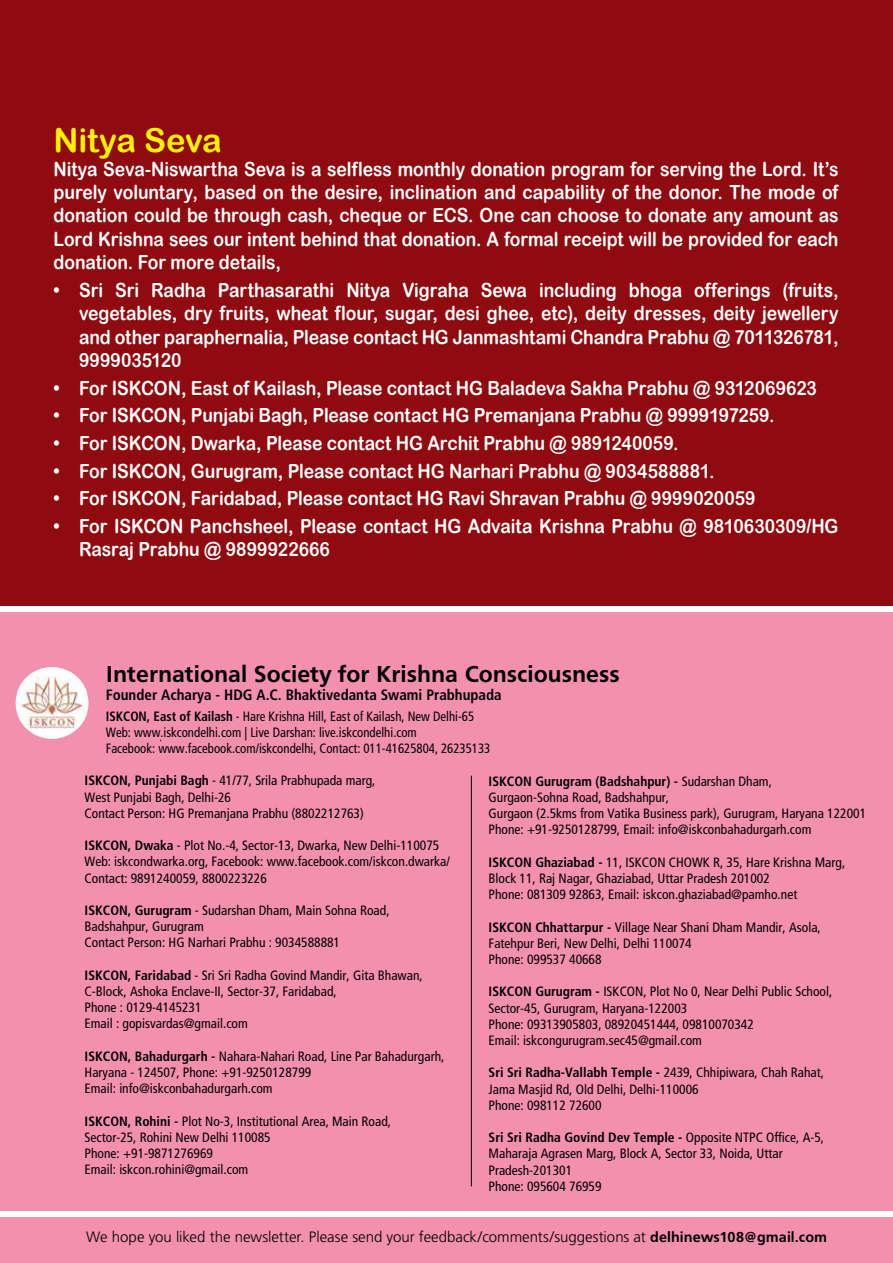
<style>
.page{position:relative;width:893px;height:1263px;background:#fff}
.page>*{position:absolute;margin:0;border:0;box-sizing:border-box;transform-origin:0 0}
.t1{font:33px "Arial Rounded MT Bold";letter-spacing:-.01em;color:#fff200}
.t2{font:700 24px "Frutiger";color:#000}
.t3{font:19.5px/23.4px "Arial Rounded MT Bold";letter-spacing:-.005em;color:#fff;text-align:justify;scale:.9 1}
.t4{font:300 15px "Frutiger";color:#000}
.t5{font:700 condensed 15px "Frutiger";color:#000}
.t6{font:condensed 13.5px/16.2px "Frutiger";color:#000}
.t7{font:condensed 13.5px/16.2px "Frutiger";color:#000;scale:.95 1}
.s1{font-weight:700}
</style>
<div class="page">
<div style="left:0;top:612px;width:893px;height:599px;background:#f490af"></div>
<div style="left:0;top:1217px;width:893px;height:46px;background:#f490af"></div>
<div style="left:16px;top:667px;width:72px;height:72px;background:#fff;border-radius:50%"></div>
<img style="left:17px;top:672px;width:70px;height:57px">
<hr style="left:471px;top:776px;width:1px;height:410px;background:#000">
<div style="left:0;top:0;width:893px;height:605px;background:#8f0b0f"></div>
<h1 class="t1" style="left:54px;top:121px;width:170px">Nitya Seva</h1>
<p class="t3" style="left:54px;top:157px;width:874px">Nitya Seva-Niswartha Seva is a selfless monthly donation program for serving the Lord. It’s purely voluntary, based on the desire, inclination and capability of the donor. The mode of donation could be through cash, cheque or ECS. One can choose to donate any amount as Lord Krishna sees our intent behind that donation. A formal receipt will be provided for each donation. For more details,</p>
<p class="t3" style="left:79px;top:278px;width:845px;text-indent:-26px">• Sri Sri Radha Parthasarathi Nitya Vigraha Sewa including bhoga offerings (fruits, vegetables, dry fruits, wheat flour, sugar, desi ghee, etc), deity dresses, deity jewellery and other paraphernalia, Please contact HG Janmashtami Chandra Prabhu @ 7011326781, 9999035120</p>
<h3 class="t3" style="left:54px;top:376px;width:850px">• For ISKCON, East of Kailash, Please contact HG Baladeva Sakha Prabhu @ 9312069623</h3>
<h3 class="t3" style="left:54px;top:403px;width:802px">• For ISKCON, Punjabi Bagh, Please contact HG Premanjana Prabhu @ 9999197259.</h3>
<h3 class="t3" style="left:54px;top:431px;width:696px">• For ISKCON, Dwarka, Please contact HG Archit Prabhu @ 9891240059.</h3>
<h3 class="t3" style="left:54px;top:459px;width:736px">• For ISKCON, Gurugram, Please contact HG Narhari Prabhu @ 9034588881.</h3>
<h3 class="t3" style="left:54px;top:486px;width:782px">• For ISKCON, Faridabad, Please contact HG Ravi Shravan Prabhu @ 9999020059</h3>
<h3 class="t3" style="left:79px;top:514px;width:845px;text-indent:-26px">• For ISKCON Panchsheel, Please contact HG Advaita Krishna Prabhu @ 9810630309/HG<br>Rasraj Prabhu @ 9899922666</h3>
<h2 class="t2" style="left:106px;top:660px;width:515px">International Society for Krishna Consciousness</h2>
<p class="t5" style="left:106px;top:686px;width:397px">Founder Acharya - HDG A.C. Bhaktivedanta Swami Prabhupada</p>
<p class="t7" style="left:106px;top:708px;width:406px"><span class="s1">ISKCON, East of Kailash</span> - Hare Krishna Hill, East of Kailash, New Delhi-65<br>Web: www.iskcondelhi.com | Live Darshan: live.iskcondelhi.com<br>Facebook: www.facebook.com/iskcondelhi, Contact: 011-41625804, 26235133</p>
<p class="t6" style="left:85px;top:773px;width:292px"><span class="s1">ISKCON, Punjabi Bagh</span> - 41/77, Srila Prabhupada marg,<br>West Punjabi Bagh, Delhi-26<br>Contact Person: HG Premanjana Prabhu (8802212763)</p>
<p class="t6" style="left:85px;top:837px;width:367px"><span class="s1">ISKCON, Dwaka</span> - Plot No.-4, Sector-13, Dwarka, New Delhi-110075<br>Web: iskcondwarka.org, Facebook: www.facebook.com/iskcon.dwarka/<br>Contact: 9891240059, 8800223226</p>
<p class="t6" style="left:85px;top:902px;width:306px"><span class="s1">ISKCON, Gurugram</span> - Sudarshan Dham, Main Sohna Road,<br>Badshahpur, Gurugram<br>Contact Person: HG Narhari Prabhu : 9034588881</p>
<p class="t6" style="left:85px;top:967px;width:340px"><span class="s1">ISKCON, Faridabad</span> - Sri Sri Radha Govind Mandir, Gita Bhawan, C-Block, Ashoka Enclave-II, Sector-37, Faridabad,<br>Phone : 0129-4145231<br>Email : gopisvardas@gmail.com</p>
<p class="t6" style="left:85px;top:1048px;width:361px"><span class="s1">ISKCON, Bahadurgarh -</span> Nahara-Nahari Road, Line Par Bahadurgarh,<br>Haryana - 124507, Phone: +91-9250128799<br>Email: info@iskconbahadurgarh.com</p>
<p class="t6" style="left:85px;top:1113px;width:308px"><span class="s1">ISKCON, Rohini -</span> Plot No-3, Institutional Area, Main Road, Sector-25, Rohini New Delhi 110085<br>Phone: +91-9871276969<br>Email: iskcon.rohini@gmail.com</p>
<p class="t6" style="left:489px;top:773px;width:379px"><span class="s1">ISKCON Gurugram (Badshahpur) -</span> Sudarshan Dham,<br>Gurgaon-Sohna Road, Badshahpur,<br>Gurgaon (2.5kms from Vatika Business park), Gurugram, Haryana 122001<br>Phone: +91-9250128799, Email: info@iskconbahadurgarh.com</p>
<p class="t6" style="left:489px;top:854px;width:358px"><span class="s1">ISKCON Ghaziabad -</span> 11, ISKCON CHOWK R, 35, Hare Krishna Marg,<br>Block 11, Raj Nagar, Ghaziabad, Uttar Pradesh 201002<br>Phone: 081309 92863, Email: iskcon.ghaziabad@pamho.net</p>
<p class="t6" style="left:489px;top:919px;width:334px"><span class="s1">ISKCON Chhattarpur -</span> Village Near Shani Dham Mandir, Asola,<br>Fatehpur Beri, New Delhi, Delhi 110074<br>Phone: 099537 40668</p>
<p class="t6" style="left:489px;top:984px;width:345px"><span class="s1">ISKCON Gurugram -</span> ISKCON, Plot No 0, Near Delhi Public School, Sector-45, Gurugram, Haryana-122003<br>Phone: 09313905803, 08920451444, 09810070342<br>Email: iskcongurugram.sec45@gmail.com</p>
<p class="t6" style="left:489px;top:1065px;width:337px"><span class="s1">Sri Sri Radha-Vallabh Temple -</span> 2439, Chhipiwara, Chah Rahat,<br>Jama Masjid Rd, Old Delhi, Delhi-110006<br>Phone: 098112 72600</p>
<p class="t6" style="left:489px;top:1129px;width:337px"><span class="s1">Sri Sri Radha Govind Dev Temple -</span> Opposite NTPC Office, A-5, Maharaja Agrasen Marg, Block A, Sector 33, Noida, Uttar Pradesh-201301<br>Phone: 095604 76959</p>
<p class="t4" style="left:86px;top:1228px;width:742px">We hope you liked the newsletter. Please send your feedback/comments/suggestions at <span class="s1">delhinews108@gmail.com</span></p>
</div>
